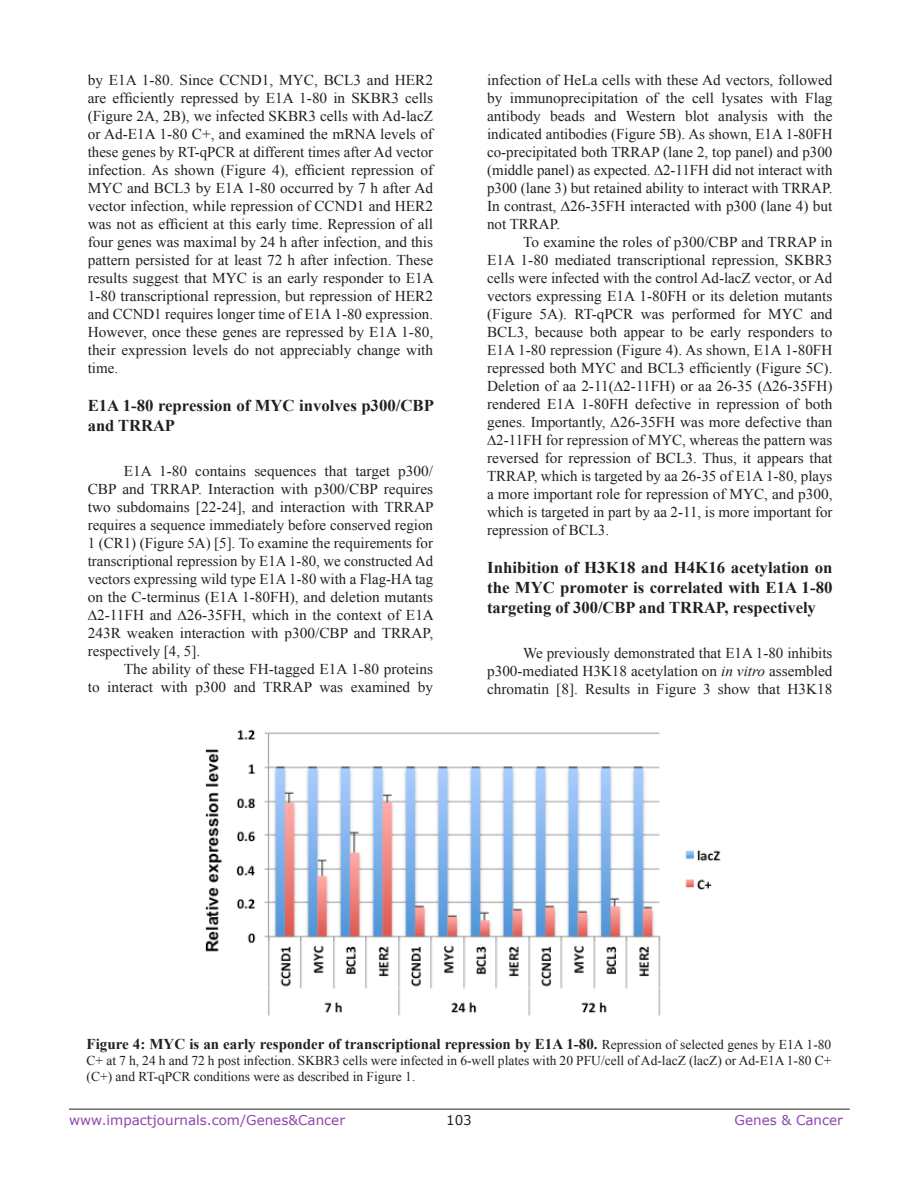
<style>
.page{position:relative;width:918px;height:1188px;background:#fff}
.page>*{position:absolute;margin:0;border:0;box-sizing:border-box;transform-origin:0 0}
.SubHeading{font:700 16.5px/19.8px "Times New Roman";color:#221f22}
.BodyText{font:15px/18px "Times New Roman";color:#221f22;text-align:justify}
.FigureText{font:700 15px "Times New Roman";color:#221f22}
.FigureText-2{font:13.5px/16.2px "Times New Roman";color:#221f22}
.t1{font:13.5px "Verdana";color:#8e44ad}
.t2{font:13.5px "Verdana";color:#221f22}
.s1{font-style:italic}
.s2{font-weight:400;font-size:13.5px}
</style>
<div class="page">
<hr style="left:69px;top:1109px;width:781px;height:1px;background:#231f20">
<img style="left:205px;top:729px;width:516px;height:287px">
<p class="BodyText" style="left:88px;top:71px;width:348px">by E1A 1-80. Since CCND1, MYC, BCL3 and HER2 are efficiently repressed by E1A 1-80 in SKBR3 cells (Figure 2A, 2B), we infected SKBR3 cells with Ad-lacZ or Ad-E1A 1-80 C+, and examined the mRNA levels of these genes by RT-qPCR at different times after Ad vector infection. As shown (Figure 4), efficient repression of MYC and BCL3 by E1A 1-80 occurred by 7 h after Ad vector infection, while repression of CCND1 and HER2 was not as efficient at this early time. Repression of all four genes was maximal by 24 h after infection, and this pattern persisted for at least 72 h after infection. These results suggest that MYC is an early responder to E1A 1-80 transcriptional repression, but repression of HER2 and CCND1 requires longer time of E1A 1-80 expression.<br>However, once these genes are repressed by E1A 1-80, their expression levels do not appreciably change with time.</p>
<p class="SubHeading" style="left:88px;top:395px;width:348px">E1A 1-80 repression of MYC involves p300/CBP and TRRAP</p>
<p class="BodyText" style="left:88px;top:462px;width:348px;text-indent:36px">E1A 1-80 contains sequences that target p300/ CBP and TRRAP. Interaction with p300/CBP requires two subdomains [22-24], and interaction with TRRAP requires a sequence immediately before conserved region 1 (CR1) (Figure 5A) [5]. To examine the requirements for transcriptional repression by E1A 1-80, we constructed Ad vectors expressing wild type E1A 1-80 with a Flag-HA tag on the C-terminus (E1A 1-80FH), and deletion mutants ∆2-11FH and ∆26-35FH, which in the context of E1A 243R weaken interaction with p300/CBP and TRRAP, respectively [4, 5].</p>
<p class="BodyText" style="left:88px;top:660px;width:347px;text-align:right">The ability of these FH-tagged E1A 1-80 proteins<br>to interact with p300 and TRRAP was examined by</p>
<p class="BodyText" style="left:487px;top:71px;width:347px">infection of HeLa cells with these Ad vectors, followed by immunoprecipitation of the cell lysates with Flag antibody beads and Western blot analysis with the indicated antibodies (Figure 5B). As shown, E1A 1-80FH co-precipitated both TRRAP (lane 2, top panel) and p300 (middle panel) as expected. ∆2-11FH did not interact with p300 (lane 3) but retained ability to interact with TRRAP.<br>In contrast, ∆26-35FH interacted with p300 (lane 4) but not TRRAP.</p>
<p class="BodyText" style="left:487px;top:233px;width:347px;text-indent:36px">To examine the roles of p300/CBP and TRRAP in E1A 1-80 mediated transcriptional repression, SKBR3 cells were infected with the control Ad-lacZ vector, or Ad vectors expressing E1A 1-80FH or its deletion mutants (Figure 5A). RT-qPCR was performed for MYC and BCL3, because both appear to be early responders to E1A 1-80 repression (Figure 4). As shown, E1A 1-80FH repressed both MYC and BCL3 efficiently (Figure 5C).<br>Deletion of aa 2-11(∆2-11FH) or aa 26-35 (∆26-35FH) rendered E1A 1-80FH defective in repression of both genes. Importantly, ∆26-35FH was more defective than ∆2-11FH for repression of MYC, whereas the pattern was reversed for repression of BCL3. Thus, it appears that TRRAP, which is targeted by aa 26-35 of E1A 1-80, plays a more important role for repression of MYC, and p300, which is targeted in part by aa 2-11, is more important for repression of BCL3.</p>
<p class="SubHeading" style="left:487px;top:557px;width:347px;text-align:justify">Inhibition of H3K18 and H4K16 acetylation on the MYC promoter is correlated with E1A 1-80 targeting of 300/CBP and TRRAP, respectively</p>
<p class="BodyText" style="left:487px;top:643px;width:347px;text-indent:36px">We previously demonstrated that E1A 1-80 inhibits p300-mediated H3K18 acetylation on <span class="s1">in vitro</span> assembled chromatin [8]. Results in Figure 3 show that H3K18</p>
<p class="FigureText" style="left:87px;top:1033px;width:746px">Figure 4: MYC is an early responder of transcriptional repression by E1A 1-80. <span class="s2">Repression of selected genes by E1A 1-80</span></p>
<p class="FigureText-2" style="left:87px;top:1052px;width:746px">C+ at 7 h, 24 h and 72 h post infection. SKBR3 cells were infected in 6-well plates with 20 PFU/cell of Ad-lacZ (lacZ) or Ad-E1A 1-80 C+ (C+) and RT-qPCR conditions were as described in Figure 1.</p>
<p class="t1" style="left:69px;top:1111px;width:278px">www.impactjournals.com/Genes&amp;Cancer</p>
<p class="t2" style="left:446px;top:1111px;width:27px">103</p>
<p class="t1" style="left:735px;top:1111px;width:110px">Genes &amp; Cancer</p>
</div>
